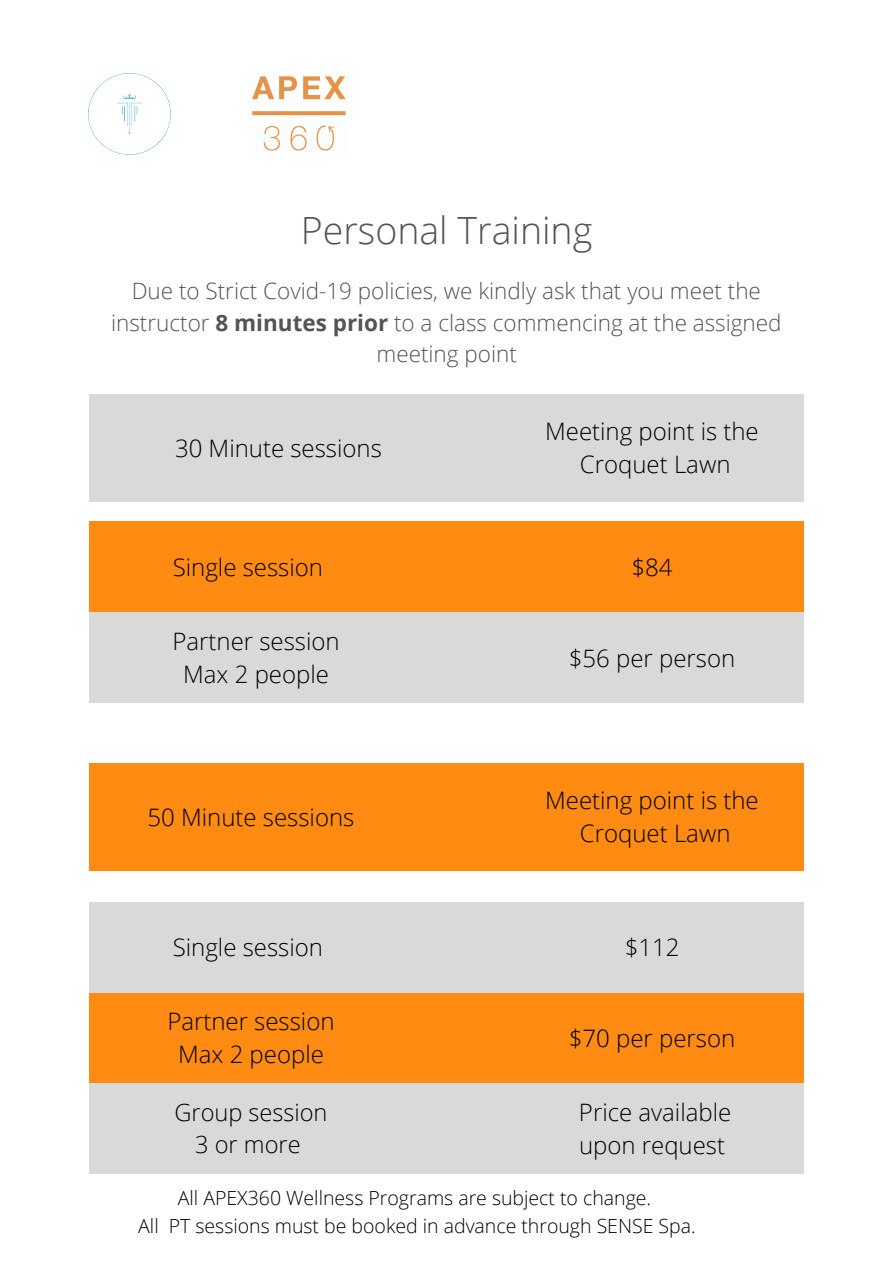
<style>
.page{position:relative;width:893px;height:1263px;background:#fff}
.page>*{position:absolute;margin:0;border:0;box-sizing:border-box;transform-origin:0 0}
.t1{font:300 37.5px "Open Sans";color:#545454}
.t2{font:300 24px/33.2px "Open Sans";color:#000;text-align:center}
.t3{font:300 23.62px/32.6px "Open Sans";color:#000;text-align:center}
.t4{font:300 22.5px/31.5px "Open Sans";color:#545454;text-align:center}
.t5{font:300 19.5px/27px "Open Sans";color:#000;text-align:center}
.s1{font-weight:700}
</style>
<div class="page">
<img style="left:89px;top:73px;width:81px;height:82px">
<img style="left:252px;top:76px;width:94px;height:75px">
<div style="left:89px;top:394px;width:715px;height:108px;background:#d9d9d9"></div>
<div style="left:89px;top:521px;width:715px;height:91px;background:#ff8b12"></div>
<div style="left:89px;top:612px;width:715px;height:91px;background:#d9d9d9"></div>
<div style="left:89px;top:763px;width:715px;height:108px;background:#ff8b12"></div>
<div style="left:89px;top:902px;width:715px;height:91px;background:#d9d9d9"></div>
<div style="left:89px;top:992px;width:715px;height:91px;background:#ff8b12"></div>
<div style="left:89px;top:1083px;width:715px;height:91px;background:#d9d9d9"></div>
<h1 class="t1" style="left:301px;top:204px;width:293px">Personal Training</h1>
<p class="t4" style="left:111px;top:275px;width:672px">Due to Strict Covid-19 policies, we kindly ask that you meet the instructor <span class="s1">8 minutes prior</span> to a class commencing at the assigned meeting point</p>
<p class="t2" style="left:175px;top:431px;width:208px">30 Minute sessions</p>
<p class="t2" style="left:545px;top:414px;width:215px">Meeting point is the<br>Croquet Lawn</p>
<p class="t2" style="left:173px;top:550px;width:152px">Single session</p>
<p class="t2" style="left:631px;top:550px;width:43px">$84</p>
<p class="t2" style="left:172px;top:624px;width:169px">Partner session<br>Max 2 people</p>
<p class="t2" style="left:147px;top:800px;width:208px">50 Minute sessions</p>
<p class="t2" style="left:569px;top:641px;width:168px">$56 per person</p>
<p class="t2" style="left:545px;top:783px;width:215px">Meeting point is the<br>Croquet Lawn</p>
<p class="t2" style="left:173px;top:930px;width:152px">Single session</p>
<p class="t2" style="left:625px;top:930px;width:56px">$112</p>
<p class="t2" style="left:167px;top:1004px;width:169px">Partner session<br>Max 2 people</p>
<p class="t2" style="left:569px;top:1021px;width:168px">$70 per person</p>
<p class="t3" style="left:174px;top:1095px;width:155px">Group session<br>3 or more</p>
<p class="t2" style="left:579px;top:1095px;width:154px;text-align:left">Price available upon request</p>
<p class="t5" style="left:138px;top:1184px;width:559px">All APEX360 Wellness Programs are subject to change.<br>All PT sessions must be booked in advance through SENSE Spa.</p>
</div>
